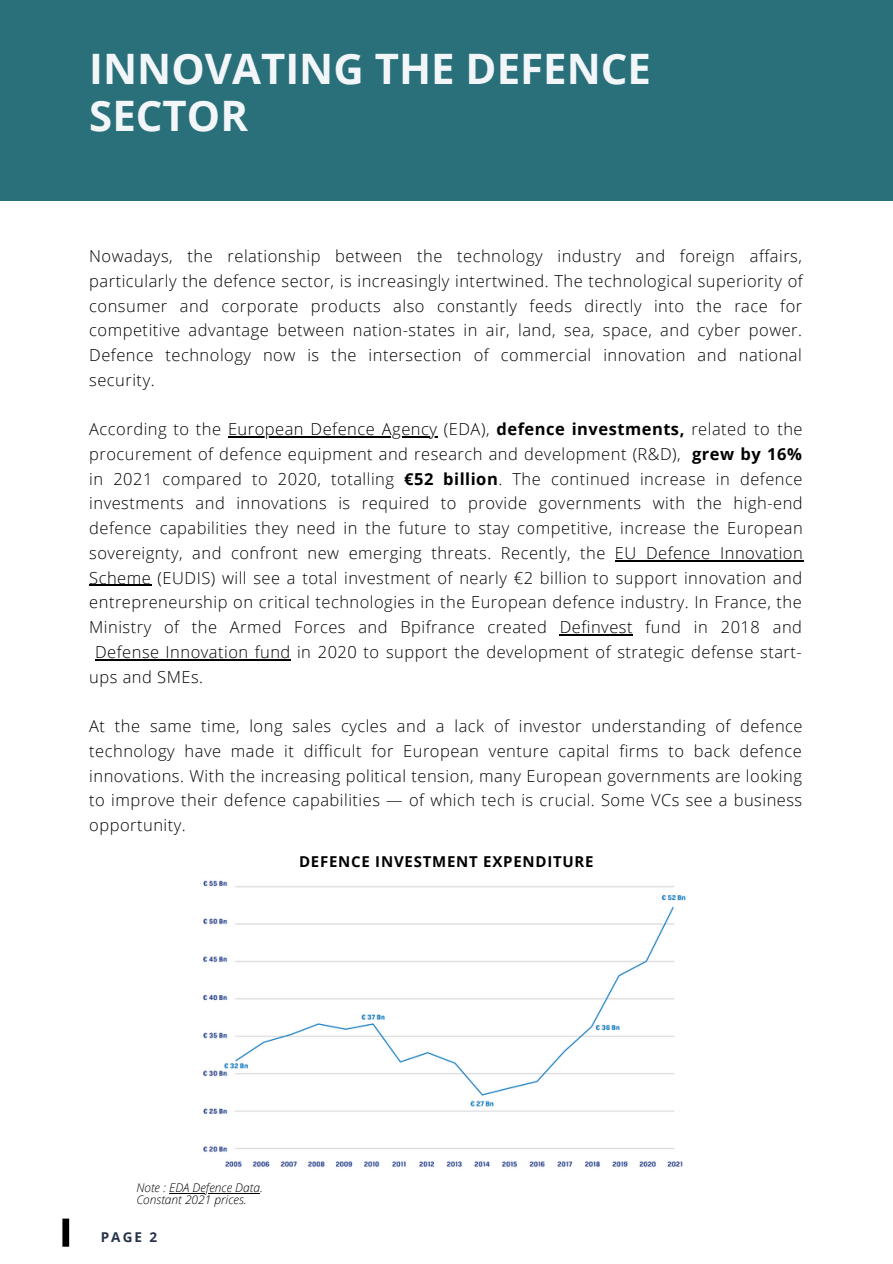
<style>
.page{position:relative;width:893px;height:1264px;background:#fff}
.page>*{position:absolute;margin:0;border:0;box-sizing:border-box;transform-origin:0 0}
.t1{font:700 42px/47.2px "Open Sans";color:#f3f6f9}
.t2{font:300 16.5px/24.8px "Open Sans";letter-spacing:.03em;color:#000;text-align:justify}
.t3{font:700 15px "Open Sans";letter-spacing:.05em;color:#000}
.t4{font:700 13.5px "Open Sans";color:#27324a}
.t5{font:italic 300 12px "Open Sans";color:#000}
.s1{font-weight:700}
</style>
<div class="page">
<div style="left:0;top:0;width:892px;height:200px;background:#29707a"></div>
<div style="left:62px;top:1218px;width:7px;height:28px;background:#000"></div>
<img style="left:203px;top:880px;width:483px;height:288px">
<hr style="left:228px;top:436px;width:209px;height:1px;background:#000">
<hr style="left:615px;top:560px;width:188px;height:1px;background:#000">
<hr style="left:89px;top:585px;width:62px;height:1px;background:#000">
<hr style="left:559px;top:634px;width:74px;height:1px;background:#000">
<hr style="left:95px;top:659px;width:196px;height:1px;background:#000">
<hr style="left:169px;top:1192px;width:91px;height:1px;background:#000">
<p class="t1" style="left:89px;top:44px;width:563px">INNOVATING THE DEFENCE<br>SECTOR</p>
<p class="t2" style="left:89px;top:243px;width:715px">Nowadays, the relationship between the technology industry and foreign affairs, particularly the defence sector, is increasingly intertwined. The technological superiority of consumer and corporate products also constantly feeds directly into the race for competitive advantage between nation-states in air, land, sea, space, and cyber power.<br>Defence technology now is the intersection of commercial innovation and national security.</p>
<p class="t2" style="left:89px;top:416px;width:714px">According to the European Defence Agency (EDA), <span class="s1">defence investments,</span> related to the</p>
<p class="t2" style="left:89px;top:441px;width:714px">procurement of defence equipment and research and development (R&amp;D), <span class="s1">grew by 16%</span></p>
<p class="t2" style="left:89px;top:466px;width:714px">in 2021 compared to 2020, totalling <span class="s1">€52 billion</span>. The continued increase in defence</p>
<p class="t2" style="left:89px;top:490px;width:715px">investments and innovations is required to provide governments with the high-end</p>
<p class="t2" style="left:89px;top:515px;width:715px">defence capabilities they need in the future to stay competitive, increase the European</p>
<p class="t2" style="left:89px;top:540px;width:715px">sovereignty, and confront new emerging threats. Recently, the EU Defence Innovation</p>
<p class="t2" style="left:89px;top:565px;width:714px">Scheme (EUDIS) will see a total investment of nearly €2 billion to support innovation and</p>
<p class="t2" style="left:89px;top:589px;width:714px">entrepreneurship on critical technologies in the European defence industry. In France, the</p>
<p class="t2" style="left:89px;top:614px;width:714px">Ministry of the Armed Forces and Bpifrance created Definvest fund in 2018 and</p>
<p class="t2" style="left:95px;top:639px;width:708px">Defense Innovation fund in 2020 to support the development of strategic defense start-</p>
<p class="t2" style="left:89px;top:664px;width:115px">ups and SMEs.</p>
<p class="t2" style="left:89px;top:713px;width:714px">At the same time, long sales cycles and a lack of investor understanding of defence technology have made it difficult for European venture capital firms to back defence innovations. With the increasing political tension, many European governments are looking to improve their defence capabilities — of which tech is crucial. Some VCs see a business opportunity.</p>
<p class="t3" style="left:299px;top:850px;width:296px">DEFENCE INVESTMENT EXPENDITURE</p>
<p class="t5" style="left:136px;top:1178px;width:128px">Note : EDA Defence Data.</p>
<p class="t5" style="left:136px;top:1190px;width:112px">Constant 2021 prices.</p>
<p class="t4" style="left:101px;top:1227px;width:58px">PAGE 2</p>
</div>
